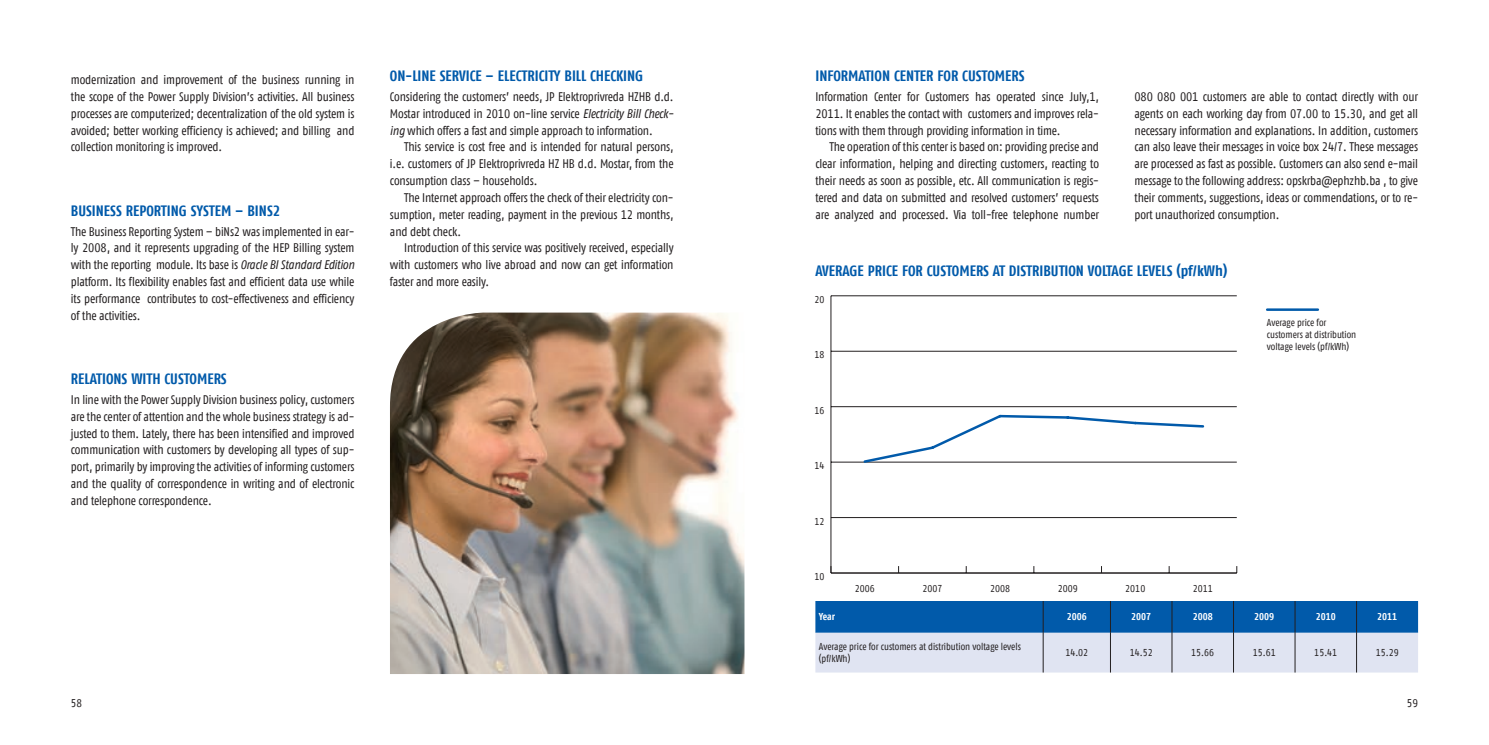
<style>
.page{position:relative;width:1489px;height:745px;background:#fff}
.page>*{position:absolute;margin:0;border:0;box-sizing:border-box;transform-origin:0 0}
.t1{font:15px "Fago Co Bold Tf";color:#015aaa}
.t2{font:12.5px/16.8px "Fago Co Regular Tf";letter-spacing:-.01em;color:#231f20;text-align:justify}
.t3{font:11.25px "Fago Co Regular Tf";color:#231f20}
.t4{font:10px/12px "Fago Co Regular Tf";color:#231f20}
.t5{font:10px "Fago Co Bold Tf";color:#fff}
.s1{font-style:italic}
</style>
<div class="page">
<svg style="left:815px;top:601px;width:602px;height:71px;background:#7ca6d1"></svg>
<hr style="left:1042px;top:600px;width:1px;height:32px;background:#231f20">
<hr style="left:1110px;top:600px;width:1px;height:32px;background:#231f20">
<hr style="left:1171px;top:600px;width:1px;height:32px;background:#231f20">
<hr style="left:1233px;top:600px;width:1px;height:32px;background:#231f20">
<hr style="left:1294px;top:600px;width:1px;height:32px;background:#231f20">
<hr style="left:1356px;top:600px;width:1px;height:32px;background:#231f20">
<hr style="left:1042px;top:632px;width:1px;height:40px;background:#231f20">
<hr style="left:1110px;top:632px;width:1px;height:40px;background:#231f20">
<hr style="left:1171px;top:632px;width:1px;height:40px;background:#231f20">
<hr style="left:1233px;top:632px;width:1px;height:40px;background:#231f20">
<hr style="left:1294px;top:632px;width:1px;height:40px;background:#231f20">
<hr style="left:1356px;top:632px;width:1px;height:40px;background:#231f20">
<img style="left:390px;top:312px;width:354px;height:361px">
<hr style="left:830px;top:295px;width:1px;height:277px;background:#231f20">
<hr style="left:830px;top:572px;width:406px;height:1px;background:#231f20">
<hr style="left:830px;top:517px;width:406px;height:1px;background:#231f20">
<hr style="left:830px;top:461px;width:406px;height:1px;background:#231f20">
<hr style="left:830px;top:406px;width:406px;height:1px;background:#231f20">
<hr style="left:830px;top:351px;width:406px;height:1px;background:#231f20">
<hr style="left:830px;top:295px;width:406px;height:1px;background:#231f20">
<svg style="left:861px;top:308px;width:459px;height:155px"></svg>
<p class="t2" style="left:71px;top:71px;width:285px">modernization and improvement of the business running in the scope of the Power Supply Division’s activities. All business processes are computerized; decentralization of the old system is avoided; better working efficiency is achieved; and billing and collection monitoring is improved.</p>
<p class="t1" style="left:71px;top:201px;width:15px">BUSINESS</p>
<p class="t1" style="left:126px;top:201px;width:15px">REPORTING</p>
<p class="t1" style="left:191px;top:201px;width:14px">SYSTEM</p>
<p class="t1" style="left:235px;top:201px;width:46px">– BINS2</p>
<p class="t2" style="left:71px;top:223px;width:285px">The Business Reporting System – biNs2 was implemented in ear&shy;ly 2008, and it represents upgrading of the HEP Billing system with the reporting module. Its base is <span class="s1">Oracle BI Standard Edition </span>platform. Its flexibility enables fast and efficient data use while its performance contributes to cost-effectiveness and efficiency of the activities.</p>
<p class="t1" style="left:71px;top:369px;width:15px">RELATIONS</p>
<p class="t1" style="left:131px;top:369px;width:9px">WITH</p>
<p class="t1" style="left:164px;top:369px;width:14px">CUSTOMERS</p>
<p class="t2" style="left:71px;top:391px;width:285px">In line with the Power Supply Division business policy, customers are the center of attention and the whole business strategy is ad&shy;justed to them. Lately, there has been intensified and improved communication with customers by developing all types of sup&shy;port, primarily by improving the activities of informing customers and the quality of correspondence in writing and of electronic and telephone correspondence.</p>
<p class="t1" style="left:390px;top:67px;width:29px">ON-LINE</p>
<p class="t1" style="left:440px;top:67px;width:13px">SERVICE</p>
<p class="t1" style="left:485px;top:67px;width:26px">– ELECTRICITY</p>
<p class="t1" style="left:564px;top:67px;width:39px">BILL CHECKING</p>
<p class="t2" style="left:390px;top:88px;width:285px">Considering the customers’ needs, JP Elektroprivreda HZHB d.d.<br>Mostar introduced in 2010 on-line service <span class="s1">Electricity Bill Check&shy;ing</span> which offers a fast and simple approach to information.</p>
<p class="t2" style="left:390px;top:139px;width:285px;text-indent:14px">This service is cost free and is intended for natural persons, i.e. customers of JP Elektroprivreda HZ HB d.d. Mostar, from the consumption class – households.</p>
<p class="t2" style="left:390px;top:189px;width:285px;text-indent:14px">The Internet approach offers the check of their electricity con&shy;sumption, meter reading, payment in the previous 12 months, and debt check.</p>
<p class="t2" style="left:390px;top:239px;width:285px;text-indent:14px">Introduction of this service was positively received, especially with customers who live abroad and now can get information faster and more easily.</p>
<p class="t1" style="left:815px;top:67px;width:12px">INFORMATION</p>
<p class="t1" style="left:894px;top:67px;width:14px">CENTER</p>
<p class="t1" style="left:937px;top:67px;width:39px">FOR CUSTOMERS</p>
<p class="t2" style="left:815px;top:88px;width:285px">Information Center for Customers has operated since July,1, 2011. It enables the contact with customers and improves rela&shy;tions with them through providing information in time.</p>
<p class="t2" style="left:815px;top:139px;width:285px;text-indent:14px">The operation of this center is based on: providing precise and clear information, helping and directing customers, reacting to their needs as soon as possible, etc. All communication is regis&shy;tered and data on submitted and resolved customers’ requests are analyzed and processed. Via toll-free telephone number</p>
<p class="t2" style="left:1134px;top:88px;width:285px">080 080 001 customers are able to contact directly with our agents on each working day from 07.00 to 15.30, and get all necessary information and explanations. In addition, customers can also leave their messages in voice box 24/7. These messages are processed as fast as possible. Customers can also send e-mail message to the following address: opskrba@ephzhb.ba , to give their comments, suggestions, ideas or commendations, or to re&shy;port unauthorized consumption.</p>
<p class="t1" style="left:815px;top:261px;width:413px">AVERAGE PRICE FOR CUSTOMERS AT DISTRIBUTION VOLTAGE LEVELS (PF/KWH)</p>
<p class="t4" style="left:814px;top:293px;width:11px">20</p>
<p class="t4" style="left:814px;top:348px;width:11px">18</p>
<p class="t4" style="left:814px;top:404px;width:11px">16</p>
<p class="t4" style="left:814px;top:459px;width:11px">14</p>
<p class="t4" style="left:814px;top:515px;width:11px">12</p>
<p class="t4" style="left:814px;top:570px;width:11px">10</p>
<p class="t4" style="left:854px;top:581px;width:21px">2006</p>
<p class="t4" style="left:922px;top:581px;width:21px">2007</p>
<p class="t4" style="left:990px;top:581px;width:21px">2008</p>
<p class="t4" style="left:1057px;top:581px;width:21px">2009</p>
<p class="t4" style="left:1125px;top:581px;width:21px">2010</p>
<p class="t4" style="left:1192px;top:581px;width:21px">2011</p>
<p class="t4" style="left:1266px;top:316px;width:91px">Average price for customers at distribution voltage levels (pf/kWh)</p>
<p class="t5" style="left:819px;top:610px;width:18px">YEAR</p>
<p class="t5" style="left:1066px;top:610px;width:21px">2006</p>
<p class="t5" style="left:1131px;top:610px;width:21px">2007</p>
<p class="t5" style="left:1192px;top:610px;width:21px">2008</p>
<p class="t5" style="left:1254px;top:610px;width:21px">2009</p>
<p class="t5" style="left:1315px;top:610px;width:21px">2010</p>
<p class="t5" style="left:1377px;top:610px;width:21px">2011</p>
<p class="t4" style="left:818px;top:640px;width:204px">Average price for customers at distribution voltage levels (pf/kWh)</p>
<p class="t4" style="left:1065px;top:646px;width:24px">14.02</p>
<p class="t4" style="left:1129px;top:646px;width:24px">14.52</p>
<p class="t4" style="left:1191px;top:646px;width:24px">15.66</p>
<p class="t4" style="left:1252px;top:646px;width:24px">15.61</p>
<p class="t4" style="left:1314px;top:646px;width:24px">15.41</p>
<p class="t4" style="left:1375px;top:646px;width:24px">15.29</p>
<p class="t3" style="left:71px;top:696px;width:13px">58</p>
<p class="t3" style="left:1406px;top:696px;width:13px">59</p>
</div>
